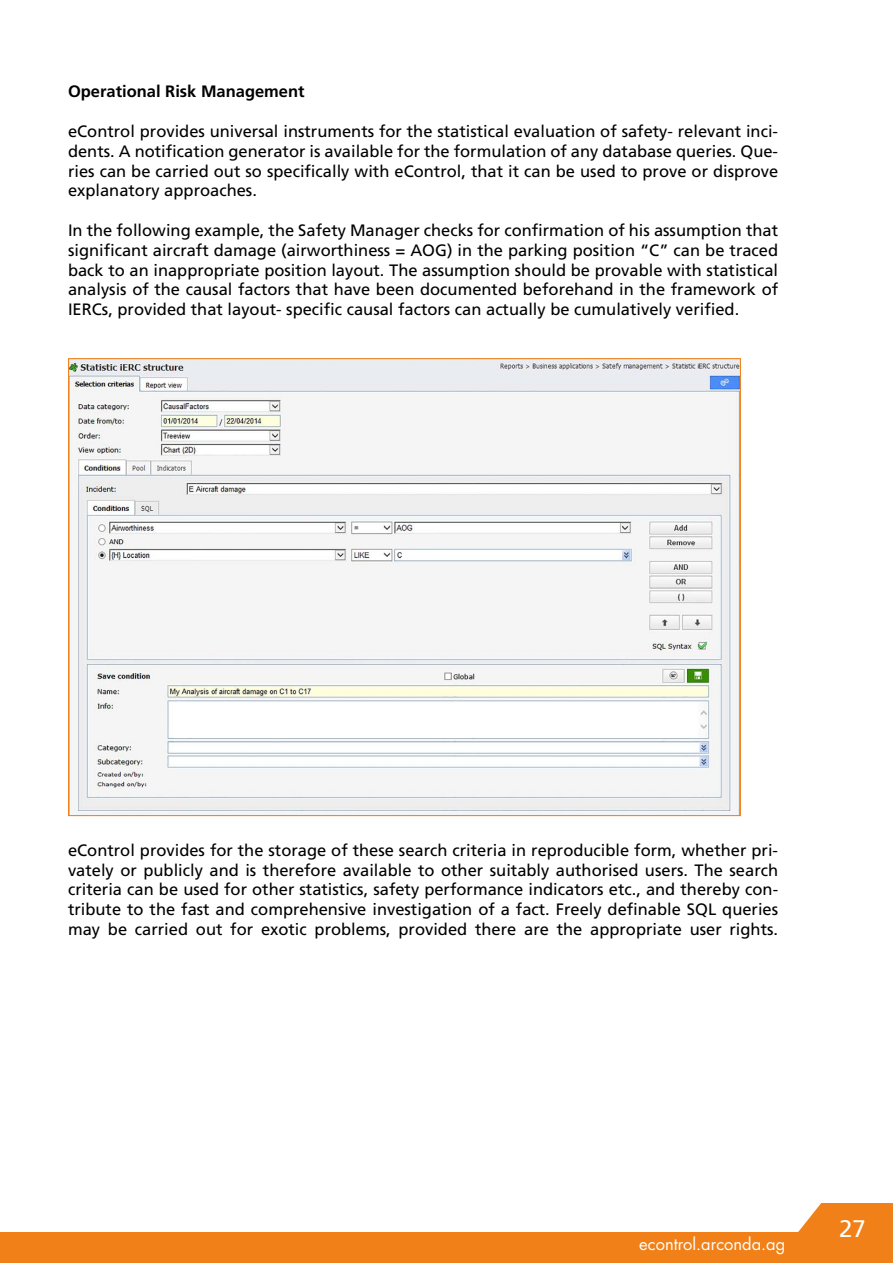
<style>
.page{position:relative;width:893px;height:1263px;background:#fff}
.page>*{position:absolute;margin:0;border:0;box-sizing:border-box;transform-origin:0 0}
.t1{font:24px "Frutiger LT Std";color:#fff}
.t2{font:16.5px/19.8px "Frutiger LT Std";color:#000;text-align:justify}
.t3{font:700 16.5px "Frutiger LT Std";color:#000}
.t4{font:16.5px "Futura Std";color:#fff}
</style>
<div class="page">
<div style="left:0;top:1203px;width:892px;height:60px;background:#f08017"></div>
<svg style="left:797px;top:1203px;width:25px;height:29px"></svg>
<div style="left:0;top:1132px;width:797px;height:100px;background:#fff"></div>
<img style="left:70px;top:360px;width:669px;height:454px">
<p class="t3" style="left:68px;top:82px;width:238px">Operational Risk Management</p>
<p class="t2" style="left:68px;top:121px;width:712px">eControl provides universal instruments for the statistical evaluation of safety- relevant inci&shy;dents. A notification generator is available for the formulation of any database queries. Que&shy;ries can be carried out so specifically with eControl, that it can be used to prove or disprove explanatory approaches.</p>
<p class="t2" style="left:68px;top:220px;width:712px">In the following example, the Safety Manager checks for confirmation of his assumption that significant aircraft damage (airworthiness = AOG) in the parking position “C” can be traced back to an inappropriate position layout. The assumption should be provable with statistical analysis of the causal factors that have been documented beforehand in the framework of IERCs, provided that layout- specific causal factors can actually be cumulatively verified.</p>
<p class="t2" style="left:68px;top:840px;width:712px">eControl provides for the storage of these search criteria in reproducible form, whether pri&shy;vately or publicly and is therefore available to other suitably authorised users. The search criteria can be used for other statistics, safety performance indicators etc., and thereby con&shy;tribute to the fast and comprehensive investigation of a fact. Freely definable SQL queries may be carried out for exotic problems, provided there are the appropriate user rights.</p>
<p class="t4" style="left:639px;top:1233px;width:148px">econtrol.arconda.ag</p>
<h1 class="t1" style="left:839px;top:1214px;width:28px">27</h1>
</div>
